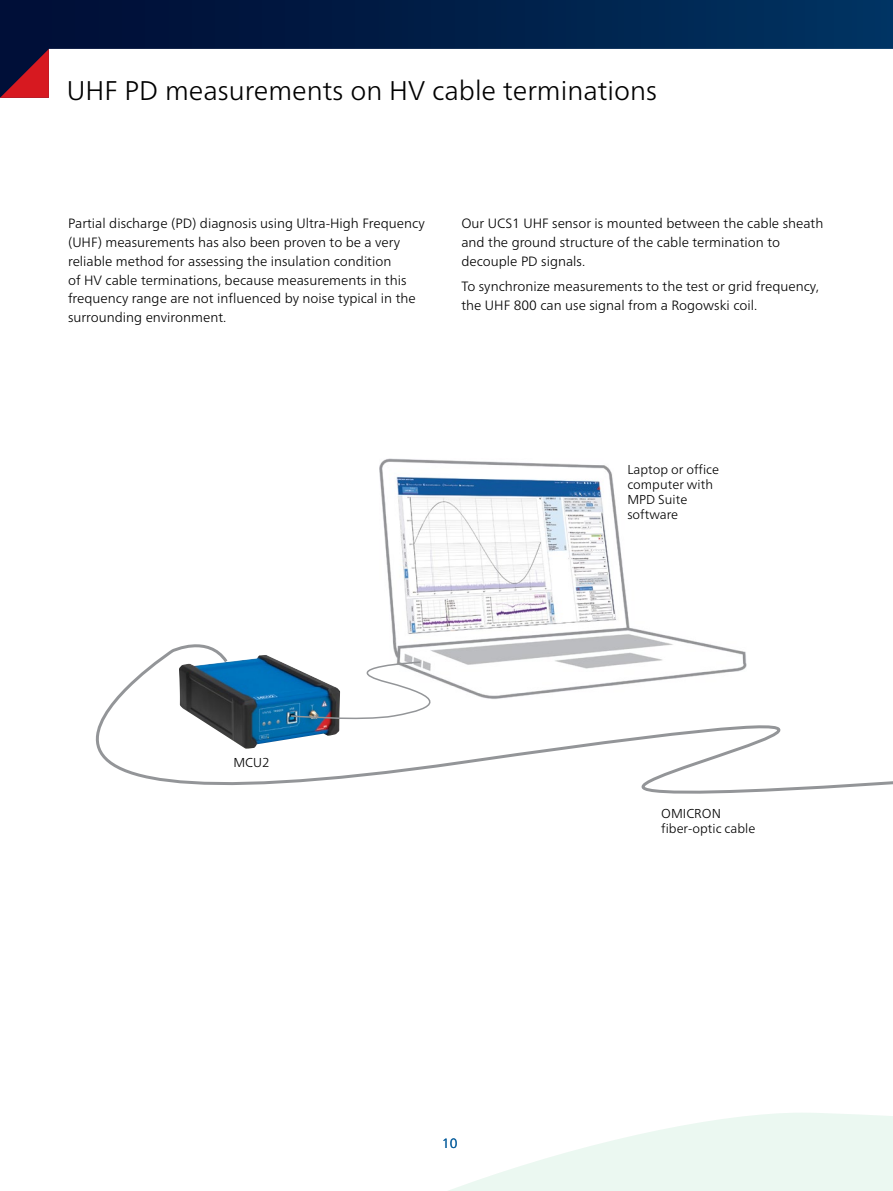
<style>
.page{position:relative;width:893px;height:1191px;background:#fff}
.page>*{position:absolute;margin:0;border:0;box-sizing:border-box;transform-origin:0 0}
.Content_-_Page_Headl{font:300 27px "Frutiger Neue LTW1 G";color:#000}
.Content_-_Normal{font:300 13.5px/18.8px "Frutiger Neue LTW1 G";color:#000}
.t1{font:300 13.5px "Frutiger Neue LTW1 G";color:#00599a}
.Picture_-_Descriptio{font:300 12.9px/15px "Frutiger Neue LTW1 G";color:#000}
</style>
<div class="page">
<svg style="left:0;top:0;width:893px;height:49px;background:#001f49"></svg>
<svg style="left:0;top:49px;width:49px;height:49px;background:#6b142c"></svg>
<svg style="left:448px;top:1113px;width:445px;height:78px;fill:#ebf8f1"></svg>
<img style="left:380px;top:459px;width:280px;height:175px">
<svg style="left:95px;top:634px;width:798px;height:160px"></svg>
<p class="Content_-_Page_Headl" style="left:67px;top:74px;width:592px">UHF PD measurements on HV cable terminations</p>
<p class="Content_-_Normal" style="left:68px;top:214px;width:358px">Partial discharge (PD) diagnosis using Ultra-High Frequency (UHF) measurements has also been proven to be a very reliable method for assessing the insulation condition<br>of HV cable terminations, because measurements in this frequency range are not influenced by noise typical in the surrounding environment.</p>
<p class="Content_-_Normal" style="left:461px;top:214px;width:364px">Our UCS1 UHF sensor is mounted between the cable sheath and the ground structure of the cable termination to decouple PD signals.</p>
<p class="Content_-_Normal" style="left:461px;top:277px;width:359px">To synchronize measurements to the test or grid frequency, the UHF 800 can use signal from a Rogowski coil.</p>
<p class="Picture_-_Descriptio" style="left:627px;top:462px;width:93px">Laptop or office computer with<br>MPD Suite software</p>
<p class="Picture_-_Descriptio" style="left:233px;top:755px;width:38px">MCU2</p>
<p class="Picture_-_Descriptio" style="left:661px;top:806px;width:96px">OMICRON fiber-optic cable</p>
<p class="t1" style="left:442px;top:1135px;width:17px">10</p>
</div>
